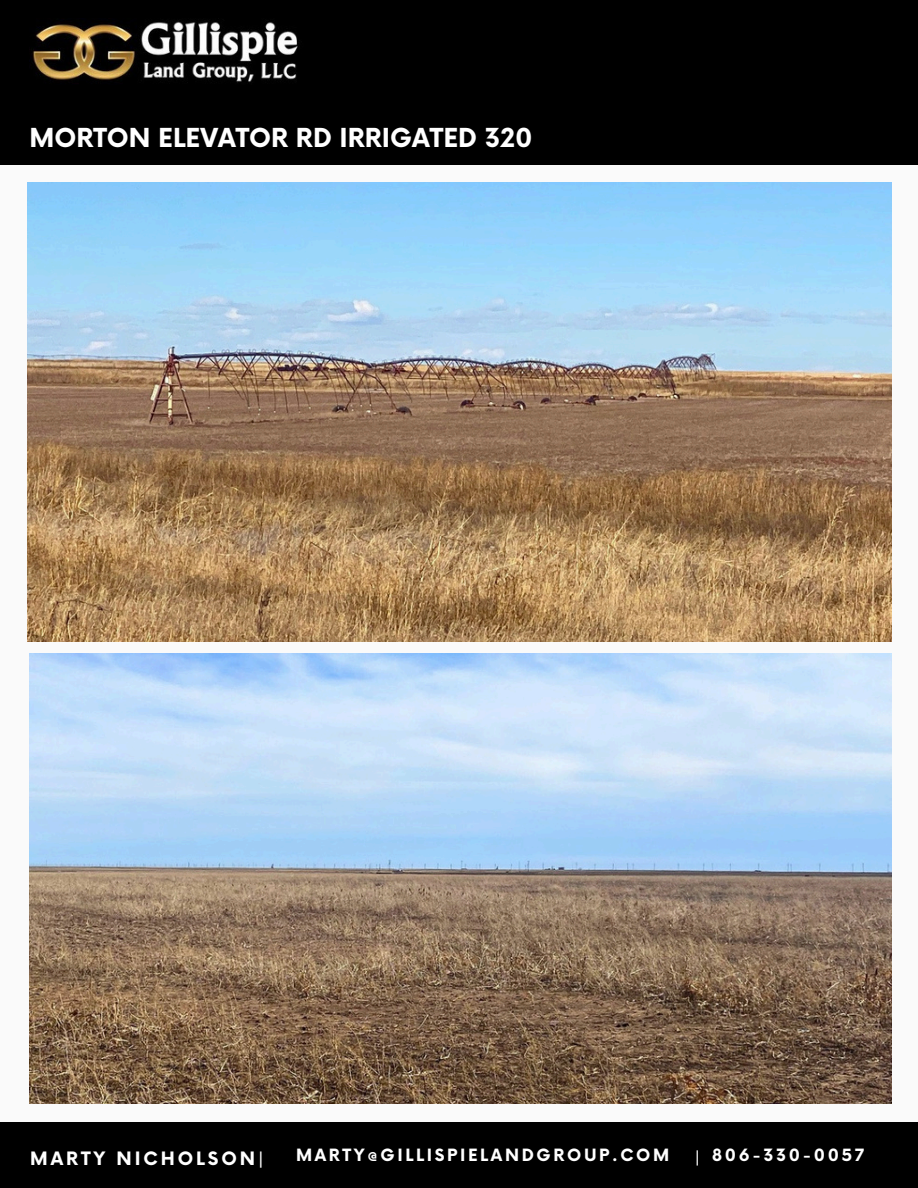
<style>
.page{position:relative;width:918px;height:1188px;background:#fafafa}
.page>*{position:absolute;margin:0;border:0;box-sizing:border-box;transform-origin:0 0}
.t1{font:700 25.5px "Now";color:#fff}
.t2{font:700 18px "Now";letter-spacing:.16em;color:#fff}
.t3{font:500 16.8px "Now";color:#fff}
.t4{font:700 16.5px "Now";letter-spacing:.16em;color:#fff}
.s1{font-weight:500}
</style>
<div class="page">
<div style="left:0;top:0;width:918px;height:164px;background:#000"></div>
<div style="left:0;top:1123px;width:918px;height:65px;background:#000"></div>
<img style="left:32px;top:21px;width:266px;height:62px">
<img style="left:27px;top:182px;width:864px;height:459px">
<img style="left:29px;top:653px;width:862px;height:450px">
<h2 class="t1" style="left:29px;top:124px;width:505px">MORTON ELEVATOR RD IRRIGATED 320</h2>
<p class="t2" style="left:30px;top:1149px;width:235px">MARTY NICHOLSON<span class="s1">|</span></p>
<p class="t4" style="left:296px;top:1146px;width:375px">MARTY@GILLISPIELANDGROUP.COM</p>
<h1 class="t3" style="left:695px;top:1148px;width:7px">|</h1>
<p class="t4" style="left:712px;top:1146px;width:153px">806-330-0057</p>
</div>
